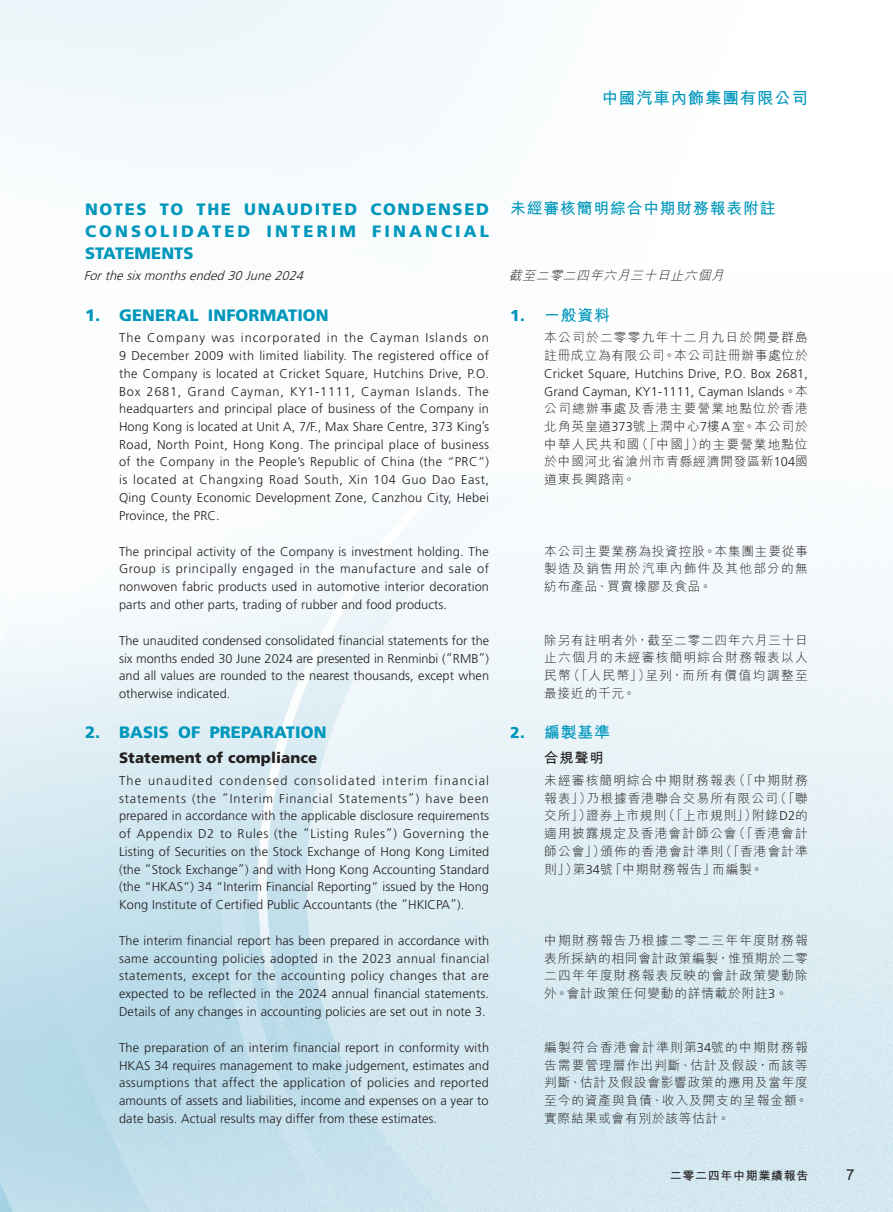
<style>
.page{position:relative;width:893px;height:1212px;background:#fff}
.page>*{position:absolute;margin:0;border:0;box-sizing:border-box;transform-origin:0 0}
.t1{font:900 16.5px/22.2px "Frutiger LT Std";letter-spacing:.005em;color:#0097bc;text-align:justify}
.t2{font:700 16.5px "M Hei HK";letter-spacing:.045em;color:#0097bc}
.t3{font:700 15.75px "M Hei HK";letter-spacing:.055em;color:#0097bc}
.t4{font:900 15px "Frutiger LT Std";letter-spacing:.005em;color:#231f20}
.t5{font:15px "Arial";color:#231f20}
.t6{font:700 14.25px "M Hei HK";color:#231f20}
.t7{font:300 12.75px/17.7px "Frutiger LT Std";letter-spacing:.005em;color:#231f20;text-align:justify}
.t8{font:300 12.75px/17.7px "M Hei HK";letter-spacing:.065em;color:#231f20;text-align:justify}
.t9{font:300 12.75px/17.7px "M Hei HK";letter-spacing:.095em;color:#231f20}
.t10{font:italic 300 12.75px "Frutiger LT Std";color:#231f20}
.t11{font:italic 300 12.75px "M Hei HK";color:#231f20}
.t12{font:700 12px "M Hei HK";letter-spacing:.055em;color:#231f20}
.s1{font-family:"Frutiger LT Std";font-weight:900}
.s2{font-family:"M Hei HK"}
.s3{font-family:"Frutiger LT Std"}
</style>
<div class="page">
<img style="left:0;top:0;width:893px;height:1212px">
<p class="t2" style="left:602px;top:86px;width:208px">中國汽車內飾集團有限公司</p>
<p class="t1" style="left:85px;top:198px;width:405px">NOTES TO THE UNAUDITED CONDENSED CONSOLIDATED INTERIM FINANCIAL STATEMENTS</p>
<p class="t10" style="left:84px;top:269px;width:225px">Forthesixmonthsended30June2024</p>
<p class="t1" style="left:85px;top:304px;width:245px">1. GENERAL INFORMATION</p>
<p class="t7" style="left:119px;top:329px;width:372px">The Company was incorporated in the Cayman Islands on 9 December 2009 with limited liability. The registered office of the Company is located at Cricket Square, Hutchins Drive, P.O.<br>Box 2681, Grand Cayman, KY1-1111, Cayman Islands. The headquarters and principal place of business of the Company in Hong Kong is located at Unit A, 7/F., Max Share Centre, 373 King’s Road, North Point, Hong Kong. The principal place of business of the Company in the People’s Republic of China (the “PRC”) is located at Changxing Road South, Xin 104 Guo Dao East, Qing County Economic Development Zone, Canzhou City, Hebei Province, the PRC.</p>
<p class="t7" style="left:119px;top:542px;width:371px">The principal activity of the Company is investment holding. The Group is principally engaged in the manufacture and sale of nonwoven fabric products used in automotive interior decoration parts and other parts, trading of rubber and food products.</p>
<p class="t7" style="left:119px;top:632px;width:372px">The unaudited condensed consolidated financial statements for the six months ended 30 June 2024 are presented in Renminbi (“RMB”) and all values are rounded to the nearest thousands, except when otherwise indicated.</p>
<p class="t1" style="left:85px;top:721px;width:243px">2. BASIS OF PREPARATION</p>
<p class="t4" style="left:119px;top:749px;width:200px">Statement of compliance</p>
<p class="t7" style="left:119px;top:772px;width:372px">The unaudited condensed consolidated interim financial statements (the “Interim Financial Statements”) have been prepared in accordance with the applicable disclosure requirements of Appendix D2 to Rules (the “Listing Rules”) Governing the Listing of Securities on the Stock Exchange of Hong Kong Limited (the “Stock Exchange”) and with Hong Kong Accounting Standard (the “HKAS”) 34 “Interim Financial Reporting” issued by the Hong Kong Institute of Certified Public Accountants (the “HKICPA”).</p>
<p class="t7" style="left:119px;top:932px;width:372px">The interim financial report has been prepared in accordance with same accounting policies adopted in the 2023 annual financial statements, except for the accounting policy changes that are expected to be reflected in the 2024 annual financial statements.<br>Details of any changes in accounting policies are set out in note 3.</p>
<p class="t7" style="left:119px;top:1039px;width:372px">The preparation of an interim financial report in conformity with HKAS 34 requires management to make judgement, estimates and assumptions that affect the application of policies and reported amounts of assets and liabilities, income and expenses on a year to date basis. Actual results may differ from these estimates.</p>
<p class="t3" style="left:510px;top:197px;width:267px">未經審核簡明綜合中期財務報表附註</p>
<p class="t11" style="left:509px;top:269px;width:220px">截至二零二四年六月三十日止六個月</p>
<p class="t3" style="left:510px;top:303px;width:101px"><span class="s1">1.</span> 一般資料</p>
<p class="t9" style="left:544px;top:329px;width:265px">本公司於二零零九年十二月九日於開曼群島註冊成立為有限公司。本公司註冊辦事處位於</p>
<p class="t7" style="left:544px;top:365px;width:265px">Cricket Square, Hutchins Drive, P.O. Box 2681,<br>Grand Cayman, KY1-1111, Cayman Islands<span class="s2">。本</span></p>
<p class="t8" style="left:544px;top:399px;width:265px">公司總辦事處及香港主要營業地點位於香港北角英皇道<span class="s3">373</span>號上潤中心<span class="s3">7</span>樓<span class="s3">A</span>室。本公司於中華人民共和國（「中國」）的主要營業地點位於中國河北省滄州市青縣經濟開發區新<span class="s3">104</span>國道東長興路南。</p>
<p class="t8" style="left:544px;top:542px;width:265px">本公司主要業務為投資控股。本集團主要從事製造及銷售用於汽車內飾件及其他部分的無紡布產品、買賣橡膠及食品。</p>
<p class="t8" style="left:544px;top:631px;width:265px">除另有註明者外，截至二零二四年六月三十日止六個月的未經審核簡明綜合財務報表以人民幣（「人民幣」）呈列，而所有價值均調整至最接近的千元。</p>
<p class="t3" style="left:510px;top:721px;width:101px"><span class="s1">2.</span> 編製基準</p>
<p class="t6" style="left:544px;top:747px;width:61px">合規聲明</p>
<p class="t8" style="left:544px;top:771px;width:265px">未經審核簡明綜合中期財務報表（「中期財務報表」）乃根據香港聯合交易所有限公司（「聯交所」）證券上市規則（「上市規則」）附錄<span class="s3">D2</span>的適用披露規定及香港會計師公會（「香港會計師公會」）頒佈的香港會計準則（「香港會計準則」）第<span class="s3">34</span>號「中期財務報告」而編製。</p>
<p class="t8" style="left:544px;top:931px;width:265px">中期財務報告乃根據二零二三年年度財務報表所採納的相同會計政策編製，惟預期於二零二四年年度財務報表反映的會計政策變動除外。會計政策任何變動的詳情載於附註<span class="s3">3</span>。</p>
<p class="t8" style="left:544px;top:1038px;width:265px">編製符合香港會計準則第<span class="s3">34</span>號的中期財務報告需要管理層作出判斷、估計及假設，而該等判斷、估計及假設會影響政策的應用及當年度至今的資產與負債、收入及開支的呈報金額。實際結果或會有別於該等估計。</p>
<p class="t12" style="left:670px;top:1167px;width:140px">二零二四年中期業績報告</p>
<p class="t5" style="left:846px;top:1166px;width:10px">7</p>
</div>
